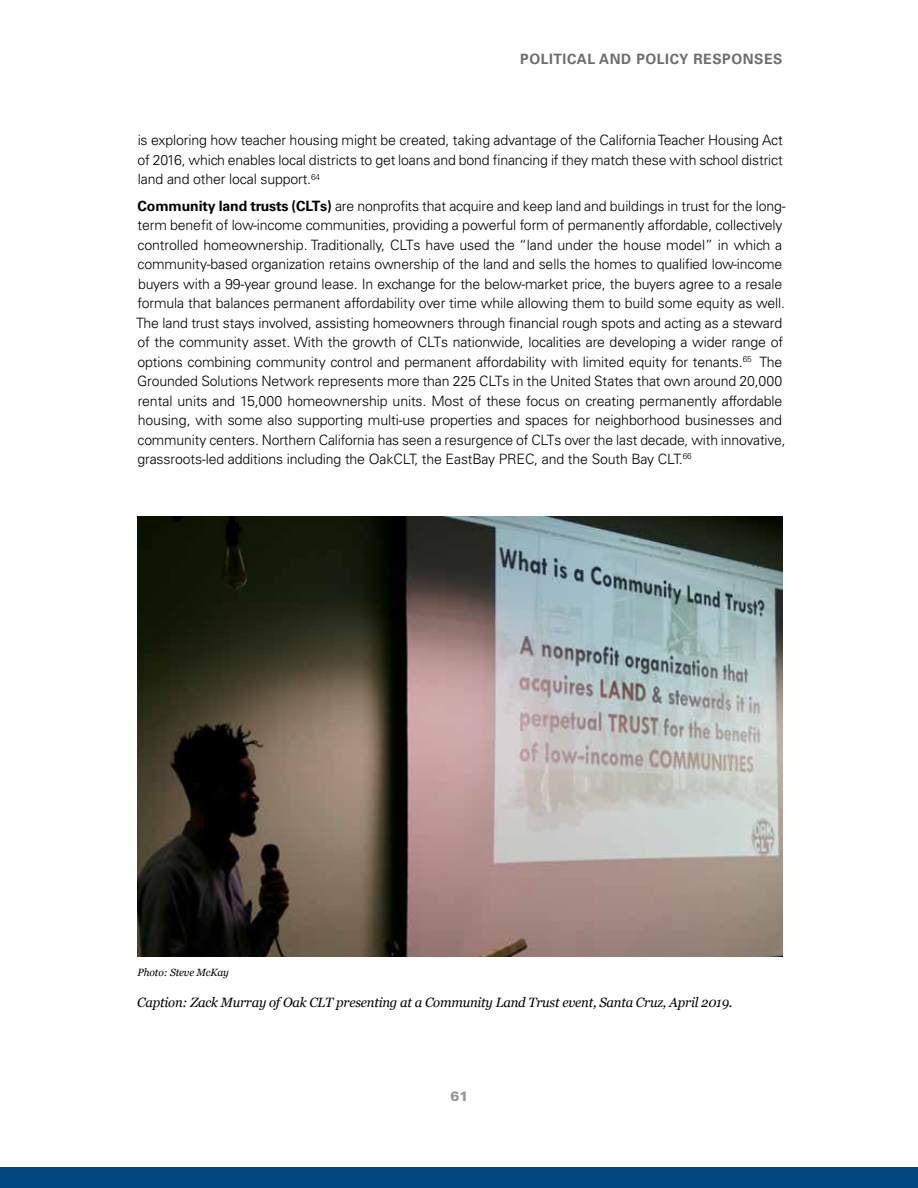
<style>
.page{position:relative;width:918px;height:1188px;background:#fff}
.page>*{position:absolute;margin:0;border:0;box-sizing:border-box;transform-origin:0 0}
.t1{font:300 14.25px/19.5px "Univers LT Std";letter-spacing:-.01em;color:#000;text-align:justify}
.t2{font:700 14.25px "Univers LT Std";letter-spacing:.04em;color:#6d6e71}
.t3{font:italic 13.5px "Georgia";letter-spacing:-.015em;color:#000}
.t4{font:900 13.5px "Univers LT Std";color:#939598}
.t5{font:italic 10.5px "Georgia";letter-spacing:-.01em;color:#000}
.s1{font-weight:700}
</style>
<div class="page">
<img style="left:137px;top:517px;width:646px;height:440px">
<div style="left:0;top:1168px;width:918px;height:20px;background:#00467f"></div>
<p class="t2" style="left:520px;top:51px;width:264px">POLITICAL AND POLICY RESPONSES</p>
<p class="t1" style="left:138px;top:131px;width:647px">is exploring how teacher housing might be created, taking advantage of the California Teacher Housing Act of 2016, which enables local districts to get loans and bond financing if they match these with school district land and other local support.<sup>64</sup></p>
<p class="t1" style="left:136px;top:196px;width:651px;text-align:left"><span class="s1">Community land trusts (CLTs)</span> are nonprofits that acquire and keep land and buildings in trust for the long&shy;term benefit of low-income communities, providing a powerful form of permanently affordable, collectively controlled homeownership. Traditionally, CLTs have used the “land under the house model” in which a community-based organization retains ownership of the land and sells the homes to qualified low-income buyers with a 99-year ground lease. In exchange for the below-market price, the buyers agree to a resale formula that balances permanent affordability over time while allowing them to build some equity as well.<br>The land trust stays involved, assisting homeowners through financial rough spots and acting as a steward of the community asset. With the growth of CLTs nationwide, localities are developing a wider range of options combining community control and permanent affordability with limited equity for tenants.<sup>65</sup> The Grounded Solutions Network represents more than 225 CLTs in the United States that own around 20,000 rental units and 15,000 homeownership units. Most of these focus on creating permanently affordable housing, with some also supporting multi-use properties and spaces for neighborhood businesses and community centers. Northern California has seen a resurgence of CLTs over the last decade, with innovative, grassroots-led additions including the OakCLT, the EastBay PREC, and the South Bay CLT.<sup>66</sup></p>
<p class="t5" style="left:138px;top:964px;width:93px">Photo: Steve McKay</p>
<p class="t3" style="left:137px;top:993px;width:597px">Caption: Zack Murray of Oak CLT presenting at a Community Land Trust event, Santa Cruz, April 2019.</p>
<p class="t4" style="left:451px;top:1087px;width:20px">61</p>
</div>
